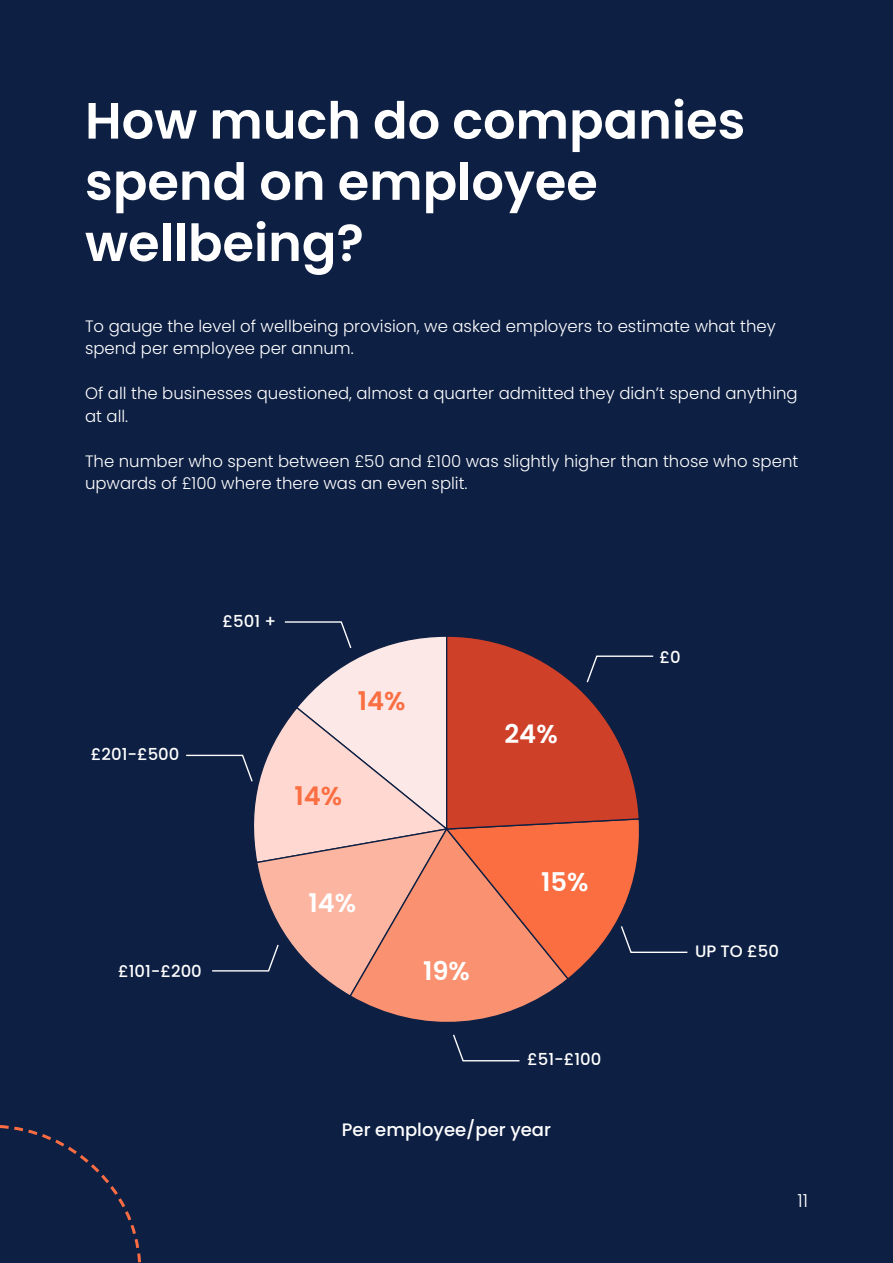
<style>
.page{position:relative;width:893px;height:1263px;background:#0d1f43}
.page>*{position:absolute;margin:0;border:0;box-sizing:border-box;transform-origin:0 0}
.t1{font:600 51px/61.2px "Poppins";color:#fff}
.t2{font:600 25.8px "Poppins";color:#fff}
.t3{font:600 25.8px "Poppins";color:#fa6e42}
.t4{font:500 18px "Poppins";color:#fff}
.t5{font:300 18px "Poppins";color:#fff}
.t6{font:300 16.5px/22.5px "Poppins";color:#fff}
.t7{font:500 16.5px "Poppins";color:#fff}
</style>
<div class="page">
<svg style="left:355px;top:998px;width:184px;height:24px"></svg>
<svg style="left:0;top:1125px;width:141px;height:138px"></svg>
<svg style="left:453px;top:1034px;width:67px;height:28px"></svg>
<svg style="left:186px;top:621px;width:502px;height:377px"></svg>
<h1 class="t1" style="left:85px;top:90px;width:662px">How much do companies spend on employee wellbeing?</h1>
<p class="t6" style="left:85px;top:315px;width:692px">To gauge the level of wellbeing provision, we asked employers to estimate what they spend per employee per annum.</p>
<p class="t6" style="left:85px;top:382px;width:714px">Of all the businesses questioned, almost a quarter admitted they didn’t spend anything at all.</p>
<p class="t6" style="left:85px;top:450px;width:715px">The number who spent between £50 and £100 was slightly higher than those who spent upwards of £100 where there was an even split.</p>
<p class="t7" style="left:91px;top:744px;width:90px">£201-£500</p>
<p class="t7" style="left:223px;top:612px;width:55px">£501 +</p>
<h2 class="t3" style="left:358px;top:686px;width:49px">14%</h2>
<h2 class="t3" style="left:295px;top:781px;width:49px">14%</h2>
<p class="t7" style="left:118px;top:961px;width:85px">£101-£200</p>
<h2 class="t2" style="left:308px;top:888px;width:49px">14%</h2>
<h2 class="t2" style="left:423px;top:956px;width:48px">19%</h2>
<h2 class="t2" style="left:504px;top:719px;width:55px">24%</h2>
<h2 class="t2" style="left:541px;top:867px;width:49px">15%</h2>
<p class="t7" style="left:527px;top:1050px;width:76px">£51-£100</p>
<p class="t4" style="left:342px;top:1119px;width:211px">Per employee/per year</p>
<p class="t7" style="left:659px;top:648px;width:23px">£0</p>
<p class="t7" style="left:695px;top:941px;width:85px">UP TO £50</p>
<p class="t5" style="left:797px;top:1191px;width:12px">11</p>
</div>
